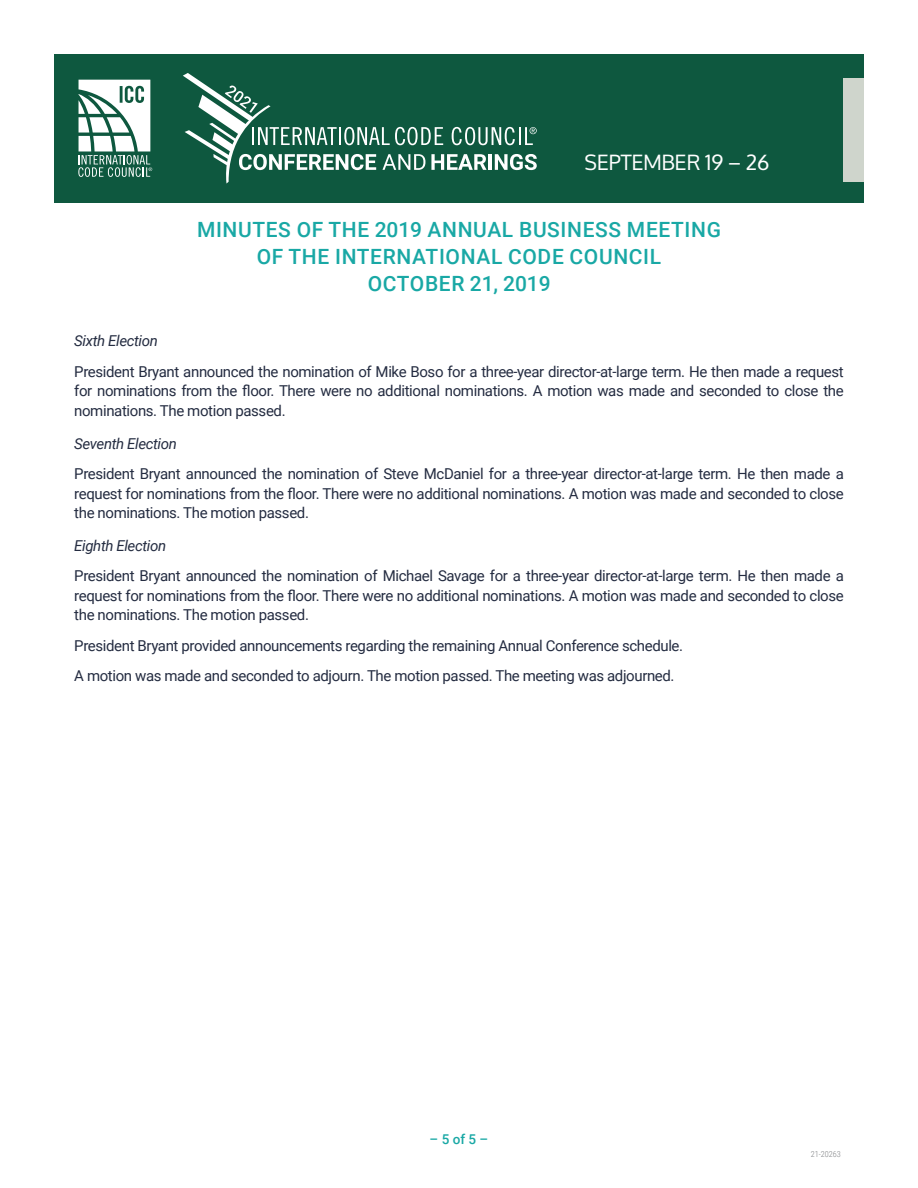
<style>
.page{position:relative;width:918px;height:1188px;background:#fff}
.page>*{position:absolute;margin:0;border:0;box-sizing:border-box;transform-origin:0 0}
.t1{font:500 21px/27px "Roboto";letter-spacing:.03em;color:#19a8a5;text-align:center}
.t2{font:21px "Oxygen";color:#fff}
.t3{font:15px/19.5px "Roboto";letter-spacing:-.025em;color:#242c41;text-align:justify}
.t4{font:italic 15px "Roboto";letter-spacing:-.025em;color:#242c41}
.t5{font:500 13.5px "Roboto";color:#19a8a5}
.t6{font:300 8.25px "Roboto Condensed";color:#808285}
</style>
<div class="page">
<div style="left:54px;top:54px;width:810px;height:148px;background:#0e583f"></div>
<svg style="left:78px;top:80px;width:74px;height:97px"></svg>
<svg style="left:183px;top:73px;width:354px;height:111px"></svg>
<div style="left:844px;top:78px;width:20px;height:103px;background:#cfd5cc"></div>
<h1 class="t2" style="left:585px;top:151px;width:186px">SEPTEMBER 19 – 26</h1>
<h1 class="t1" style="left:197px;top:216px;width:525px">MINUTES OF THE 2019 ANNUAL BUSINESS MEETING<br>OF THE INTERNATIONAL CODE COUNCIL<br>OCTOBER 21, 2019</h1>
<p class="t4" style="left:74px;top:331px;width:85px">Sixth Election</p>
<p class="t3" style="left:74px;top:361px;width:771px">President Bryant announced the nomination of Mike Boso for a three-year director-at-large term. He then made a request for nominations from the floor. There were no additional nominations. A motion was made and seconded to close the nominations. The motion passed.</p>
<p class="t4" style="left:74px;top:433px;width:104px">Seventh Election</p>
<p class="t3" style="left:74px;top:463px;width:771px">President Bryant announced the nomination of Steve McDaniel for a three-year director-at-large term. He then made a request for nominations from the floor. There were no additional nominations. A motion was made and seconded to close the nominations. The motion passed.</p>
<p class="t4" style="left:74px;top:535px;width:93px">Eighth Election</p>
<p class="t3" style="left:74px;top:566px;width:771px">President Bryant announced the nomination of Michael Savage for a three-year director-at-large term. He then made a request for nominations from the floor. There were no additional nominations. A motion was made and seconded to close the nominations. The motion passed.</p>
<p class="t3" style="left:74px;top:630px;width:610px;line-height:30.3px">President Bryant provided announcements regarding the remaining Annual Conference schedule.<br>A motion was made and seconded to adjourn. The motion passed. The meeting was adjourned.</p>
<p class="t5" style="left:430px;top:1130px;width:60px">– 5 of 5 –</p>
<p class="t6" style="left:811px;top:1148px;width:32px">21-20263</p>
</div>
